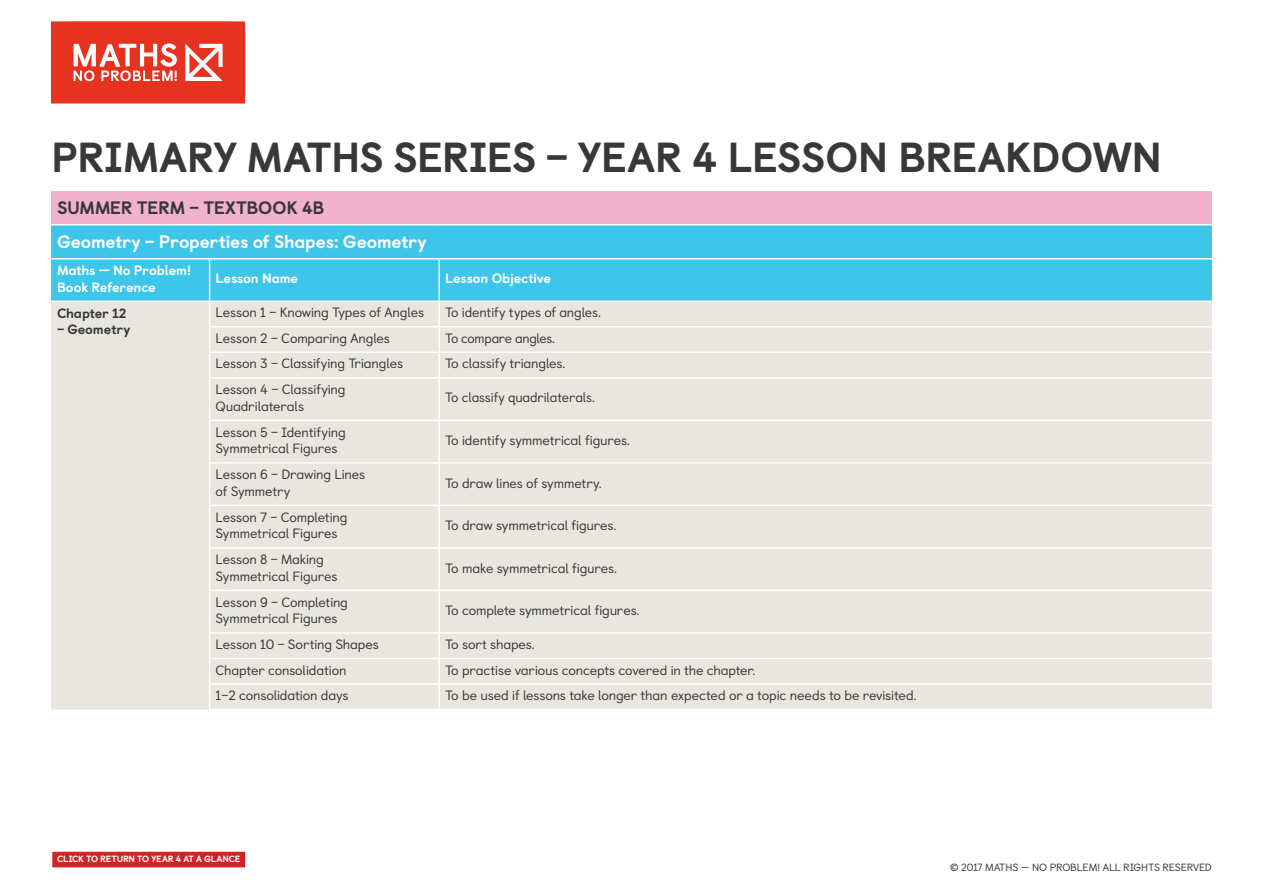
<style>
.page{position:relative;width:1263px;height:893px;background:#fff}
.page>*{position:absolute;margin:0;border:0;box-sizing:border-box;transform-origin:0 0}
.t1{font:800 42px "Castledown";letter-spacing:-.01em;color:#36383a}
.t2{font:800 18px "Castledown";letter-spacing:-.005em;color:#fff}
.t3{font:800 18px "Castledown";letter-spacing:-.02em;color:#36383a}
.t4{font:13.5px/16.2px "Castledown";letter-spacing:-.01em;color:#36383a}
.t5{font:800 13.5px/16.2px "Castledown";letter-spacing:-.01em;color:#fff}
.t6{font:800 13.5px "Castledown";letter-spacing:-.01em;color:#36383a}
.t7{font:10.5px "Castledown";letter-spacing:-.015em;color:#36383a}
.t8{font:800 9px "Castledown";letter-spacing:-.02em;color:#fff}
</style>
<div class="page">
<svg style="left:51px;top:21px;width:194px;height:83px;background:#e95243"></svg>
<div style="left:52px;top:851px;width:194px;height:17px;background:#d1232a"></div>
<div style="left:51px;top:850px;width:195px;height:19px;border:1px solid #fff"></div>
<div style="left:51px;top:191px;width:1161px;height:34px;background:#f3b2cb"></div>
<div style="left:51px;top:225px;width:1161px;height:76px;background:#3ec5ea"></div>
<div style="left:51px;top:302px;width:1161px;height:407px;background:#e9e5df"></div>
<hr style="left:51px;top:224px;width:159px;height:1px;background:#fff">
<hr style="left:210px;top:224px;width:229px;height:1px;background:#fff">
<hr style="left:439px;top:224px;width:773px;height:1px;background:#fff">
<hr style="left:210px;top:258px;width:229px;height:1px;background:#fff">
<hr style="left:439px;top:258px;width:773px;height:1px;background:#fff">
<hr style="left:438px;top:259px;width:2px;height:42px;background:#fff">
<hr style="left:438px;top:302px;width:2px;height:24px;background:#fff">
<hr style="left:439px;top:326px;width:773px;height:2px;background:#fff">
<hr style="left:209px;top:326px;width:230px;height:2px;background:#fff">
<hr style="left:438px;top:328px;width:2px;height:24px;background:#fff">
<hr style="left:209px;top:352px;width:230px;height:1px;background:#fff">
<hr style="left:439px;top:352px;width:773px;height:1px;background:#fff">
<hr style="left:438px;top:353px;width:2px;height:24px;background:#fff">
<hr style="left:438px;top:379px;width:2px;height:41px;background:#fff">
<hr style="left:438px;top:421px;width:2px;height:41px;background:#fff">
<hr style="left:438px;top:464px;width:2px;height:41px;background:#fff">
<hr style="left:438px;top:506px;width:2px;height:41px;background:#fff">
<hr style="left:438px;top:549px;width:2px;height:41px;background:#fff">
<hr style="left:438px;top:591px;width:2px;height:41px;background:#fff">
<hr style="left:438px;top:634px;width:2px;height:24px;background:#fff">
<hr style="left:438px;top:659px;width:2px;height:24px;background:#fff">
<hr style="left:438px;top:685px;width:2px;height:24px;background:#fff">
<hr style="left:209px;top:377px;width:230px;height:2px;background:#fff">
<hr style="left:439px;top:377px;width:773px;height:2px;background:#fff">
<hr style="left:209px;top:420px;width:230px;height:1px;background:#fff">
<hr style="left:439px;top:420px;width:773px;height:1px;background:#fff">
<hr style="left:209px;top:462px;width:230px;height:2px;background:#fff">
<hr style="left:439px;top:462px;width:773px;height:2px;background:#fff">
<hr style="left:51px;top:258px;width:159px;height:1px;background:#fff">
<hr style="left:209px;top:259px;width:1px;height:42px;background:#fff">
<svg style="left:209px;top:302px;width:1px;height:75px"></svg>
<hr style="left:209px;top:379px;width:1px;height:41px;background:#fff">
<hr style="left:209px;top:421px;width:1px;height:41px;background:#fff">
<hr style="left:209px;top:464px;width:1px;height:41px;background:#fff">
<hr style="left:209px;top:506px;width:1px;height:41px;background:#fff">
<hr style="left:209px;top:549px;width:1px;height:41px;background:#fff">
<hr style="left:209px;top:591px;width:1px;height:41px;background:#fff">
<svg style="left:209px;top:634px;width:1px;height:75px"></svg>
<hr style="left:209px;top:505px;width:230px;height:1px;background:#fff">
<hr style="left:439px;top:505px;width:773px;height:1px;background:#fff">
<hr style="left:209px;top:547px;width:230px;height:2px;background:#fff">
<hr style="left:439px;top:547px;width:773px;height:2px;background:#fff">
<hr style="left:209px;top:590px;width:230px;height:1px;background:#fff">
<hr style="left:439px;top:590px;width:773px;height:1px;background:#fff">
<hr style="left:209px;top:632px;width:230px;height:2px;background:#fff">
<hr style="left:439px;top:632px;width:773px;height:2px;background:#fff">
<hr style="left:209px;top:658px;width:230px;height:1px;background:#fff">
<hr style="left:439px;top:658px;width:773px;height:1px;background:#fff">
<hr style="left:209px;top:683px;width:230px;height:2px;background:#fff">
<hr style="left:439px;top:683px;width:773px;height:2px;background:#fff">
<h1 class="t1" style="left:51px;top:123px;width:1113px">PRIMARY MATHS SERIES – YEAR 4 LESSON BREAKDOWN</h1>
<h2 class="t3" style="left:57px;top:193px;width:269px">SUMMER TERM – TEXTBOOK 4B</h2>
<h2 class="t2" style="left:57px;top:227px;width:371px">Geometry – Properties of Shapes: Geometry</h2>
<p class="t5" style="left:57px;top:261px;width:136px">Maths — No Problem!<br>Book Reference</p>
<p class="t5" style="left:216px;top:269px;width:84px">Lesson Name</p>
<p class="t5" style="left:445px;top:269px;width:107px">Lesson Objective</p>
<p class="t6" style="left:57px;top:302px;width:71px">Chapter 12</p>
<p class="t6" style="left:57px;top:318px;width:75px">– Geometry</p>
<p class="t4" style="left:216px;top:303px;width:210px">Lesson 1 – Knowing Types of Angles</p>
<p class="t4" style="left:445px;top:303px;width:157px">To identify types of angles.</p>
<p class="t4" style="left:216px;top:329px;width:176px">Lesson 2 – Comparing Angles</p>
<p class="t4" style="left:445px;top:329px;width:111px">To compare angles.</p>
<p class="t4" style="left:216px;top:354px;width:189px">Lesson 3 – Classifying Triangles</p>
<p class="t4" style="left:445px;top:354px;width:122px">To classify triangles.</p>
<p class="t4" style="left:216px;top:380px;width:131px">Lesson 4 – Classifying<br>Quadrilaterals</p>
<p class="t4" style="left:445px;top:388px;width:151px">To classify quadrilaterals.</p>
<p class="t4" style="left:216px;top:423px;width:132px">Lesson 5 – Identifying<br>Symmetrical Figures</p>
<p class="t4" style="left:445px;top:431px;width:186px">To identify symmetrical figures.</p>
<p class="t4" style="left:216px;top:465px;width:151px">Lesson 6 – Drawing Lines of Symmetry</p>
<p class="t4" style="left:445px;top:474px;width:158px">To draw lines of symmetry.</p>
<p class="t4" style="left:216px;top:508px;width:133px">Lesson 7 – Completing<br>Symmetrical Figures</p>
<p class="t4" style="left:445px;top:516px;width:173px">To draw symmetrical figures.</p>
<p class="t4" style="left:216px;top:550px;width:123px">Lesson 8 – Making<br>Symmetrical Figures</p>
<p class="t4" style="left:445px;top:559px;width:173px">To make symmetrical figures.</p>
<p class="t4" style="left:216px;top:593px;width:134px">Lesson 9 – Completing<br>Symmetrical Figures</p>
<p class="t4" style="left:445px;top:601px;width:196px">To complete symmetrical figures.</p>
<p class="t4" style="left:216px;top:635px;width:165px">Lesson 10 – Sorting Shapes</p>
<p class="t4" style="left:445px;top:635px;width:91px">To sort shapes.</p>
<p class="t4" style="left:216px;top:661px;width:133px">Chapter consolidation</p>
<p class="t4" style="left:445px;top:661px;width:312px">To practise various concepts covered in the chapter.</p>
<p class="t4" style="left:216px;top:686px;width:134px">1–2 consolidation days</p>
<p class="t4" style="left:445px;top:686px;width:473px">To be used if lessons take longer than expected or a topic needs to be revisited.</p>
<p class="t8" style="left:57px;top:852px;width:185px">CLICK TO RETURN TO YEAR 4 AT A GLANCE</p>
<p class="t7" style="left:950px;top:859px;width:263px">© 2017 MATHS – NO PROBLEM! ALL RIGHTS RESERVED</p>
</div>
